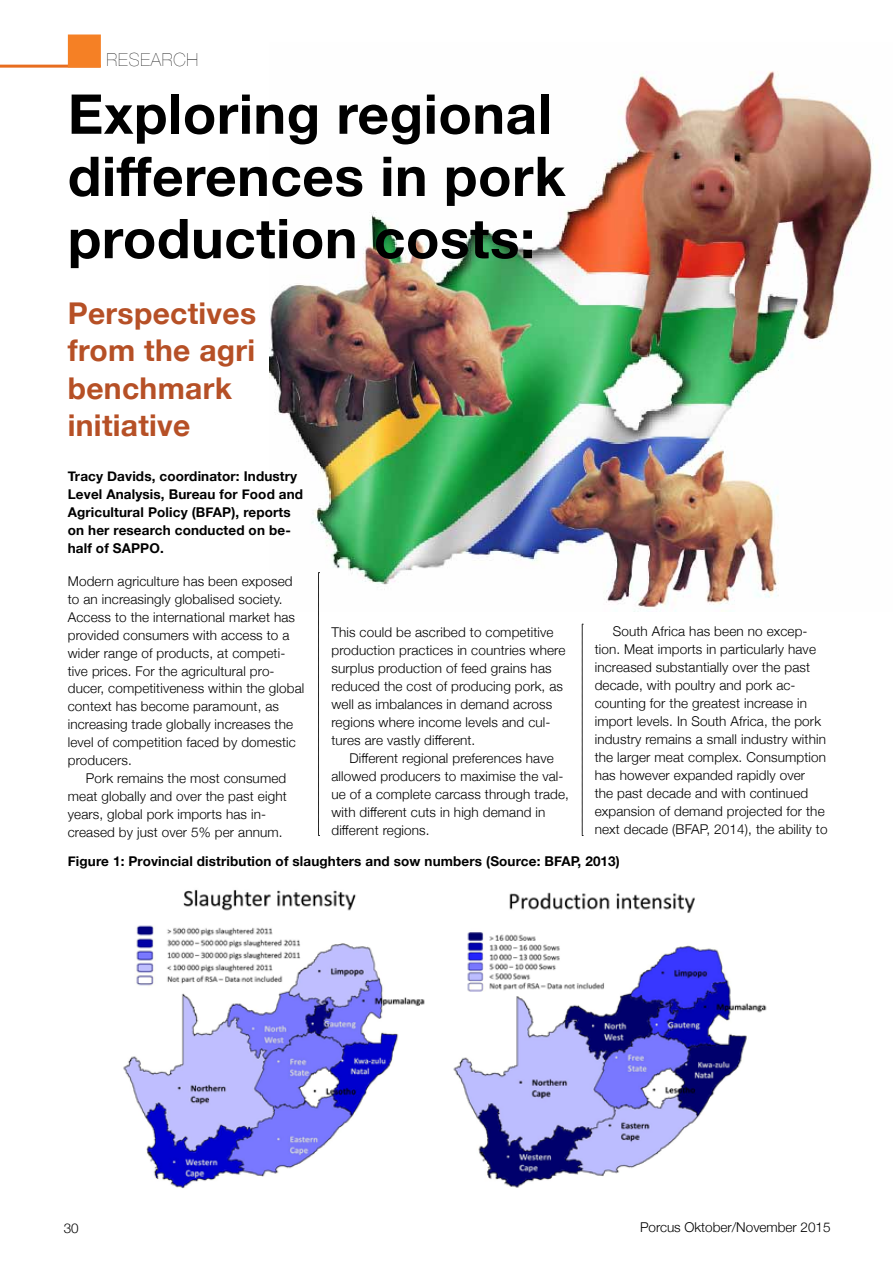
<style>
.page{position:relative;width:893px;height:1263px;background:#fff}
.page>*{position:absolute;margin:0;border:0;box-sizing:border-box;transform-origin:0 0}
.t1{font:700 54.9px/62.2px "Helvetica Neue";letter-spacing:.01em;color:#000}
.t2{font:700 30px/37.5px "Helvetica Neue";letter-spacing:.01em;color:#b65026}
.t3{font:200 18px "Helvetica Neue";letter-spacing:.04em;color:#000}
.t4{font:300 13.5px/18px "Helvetica Neue";letter-spacing:.01em;color:#000}
.t5{font:700 13.5px/18px "Helvetica Neue";letter-spacing:.01em;color:#000}
</style>
<div class="page">
<img style="left:123px;top:890px;width:644px;height:299px">
<img style="left:270px;top:71px;width:603px;height:541px">
<svg style="left:318px;top:572px;width:2px;height:264px"></svg>
<svg style="left:582px;top:624px;width:1px;height:212px"></svg>
<hr style="left:0;top:65px;width:101px;height:3px;background:#e86d1f">
<div style="left:68px;top:35px;width:33px;height:32px;background:#f58025"></div>
<h3 class="t3" style="left:107px;top:46px;width:93px">RESEARCH</h3>
<h1 class="t1" style="left:68px;top:85px;width:499px">Exploring regional differences in pork production costs:</h1>
<h2 class="t2" style="left:68px;top:295px;width:190px">Perspectives from the agri benchmark initiative</h2>
<p class="t5" style="left:68px;top:467px;width:237px">Tracy Davids, coordinator: Industry<br>Level Analysis, Bureau for Food and<br>Agricultural Policy (BFAP), reports on her research conducted on be&shy;half of SAPPO.</p>
<p class="t4" style="left:68px;top:571px;width:238px">Modern agriculture has been exposed to an increasingly globalised society.<br>Access to the international market has provided consumers with access to a wider range of products, at competi&shy;tive prices. For the agricultural pro&shy;ducer, competitiveness within the global context has become paramount, as increasing trade globally increases the level of competition faced by domestic producers.</p>
<p class="t4" style="left:68px;top:769px;width:220px;text-indent:18px">Pork remains the most consumed meat globally and over the past eight years, global pork imports has in&shy;creased by just over 5% per annum.</p>
<p class="t5" style="left:68px;top:853px;width:554px">Figure 1: Provincial distribution of slaughters and sow numbers (Source: BFAP, 2013)</p>
<p class="t4" style="left:595px;top:621px;width:234px;text-indent:18px">South Africa has been no excep&shy;tion. Meat imports in particularly have increased substantially over the past decade, with poultry and pork ac&shy;counting for the greatest increase in import levels. In South Africa, the pork industry remains a small industry within the larger meat complex. Consumption has however expanded rapidly over<br>the past decade and with continued expansion of demand projected for the next decade (BFAP, 2014), the ability to</p>
<p class="t4" style="left:331px;top:622px;width:235px">This could be ascribed to competitive production practices in countries where surplus production of feed grains has reduced the cost of producing pork, as well as imbalances in demand across regions where income levels and cul&shy;tures are vastly different.</p>
<p class="t4" style="left:331px;top:748px;width:239px;text-indent:18px">Different regional preferences have allowed producers to maximise the val&shy;ue of a complete carcass through trade, with different cuts in high demand in different regions.</p>
<p class="t4" style="left:64px;top:1219px;width:17px">30</p>
<p class="t4" style="left:640px;top:1217px;width:192px">Porcus Oktober/November 2015</p>
</div>
